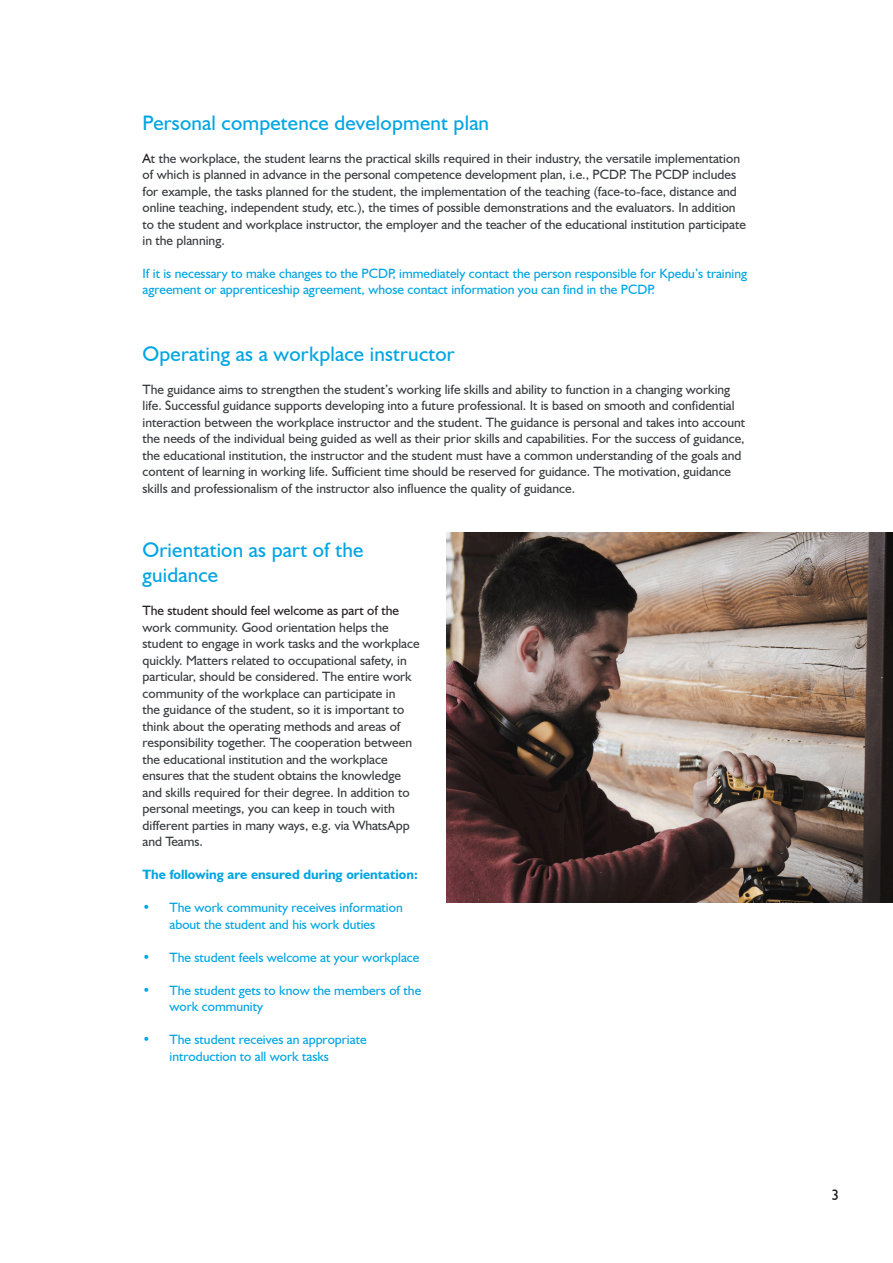
<style>
.page{position:relative;width:893px;height:1263px;background:#fff}
.page>*{position:absolute;margin:0;border:0;box-sizing:border-box;transform-origin:0 0}
.subheader{font:21px/25.2px "Humanist 521 BT";letter-spacing:.01em;color:#00a5e3}
.t1{font:15px "Humanist 521 BT";color:#231f20}
.subheader-2{font:13.5px/16.5px "Humanist 521 BT";color:#393d3f}
.subheader-3{font:13.5px/16.5px "Humanist 521 BT";color:#00a5e3}
.subheader-4{font:700 13.5px "Humanist 521 BT";color:#00a5e3}
.s1{color:#231f20}
</style>
<div class="page">
<img style="left:446px;top:533px;width:447px;height:370px">
<p class="subheader" style="left:143px;top:109px;width:348px">Personal competence development plan</p>
<p class="subheader-2" style="left:143px;top:149px;width:605px"><span class="s1">A</span>t the workplace, the student learns the practical skills required in their industry, the versatile implementation of which is planned in advance in the personal competence development plan, i.e., PCDP. The PCDP includes for example, the tasks planned for the student, the implementation of the teaching (face-to-face, distance and online teaching, independent study, etc.), the times of possible demonstrations and the evaluators. In addition to the student and workplace instructor, the employer and the teacher of the educational institution participate in the planning.</p>
<p class="subheader-3" style="left:143px;top:265px;width:606px">If it is necessary to make changes to the PCDP, immediately contact the person responsible for Kpedu’s training agreement or apprenticeship agreement, whose contact information you can find in the PCDP.</p>
<p class="subheader" style="left:143px;top:341px;width:314px">Operating as a workplace instructor</p>
<p class="subheader-2" style="left:143px;top:381px;width:604px">The guidance aims to strengthen the student’s working life skills and ability to function in a changing working life. Successful guidance supports developing into a future professional. It is based on smooth and confidential interaction between the workplace instructor and the student. The guidance is personal and takes into account the needs of the individual being guided as well as their prior skills and capabilities. For the success of guidance, the educational institution, the instructor and the student must have a common understanding of the goals and content of learning in working life. Sufficient time should be reserved for guidance. The motivation, guidance skills and professionalism of the instructor also influence the quality of guidance.</p>
<p class="subheader" style="left:143px;top:537px;width:222px">Orientation as part of the guidance</p>
<p class="subheader-2" style="left:143px;top:602px;width:279px"><span class="s1">The student should feel welcome as part of the </span>work community. Good orientation helps the student to engage in work tasks and the workplace quickly. Matters related to occupational safety, in particular, should be considered. The entire work community of the workplace can participate in<br>the guidance of the student, so it is important to think about the operating methods and areas of responsibility together. The cooperation between the educational institution and the workplace ensures that the student obtains the knowledge and skills required for their degree. In addition to personal meetings, you can keep in touch with different parties in many ways, e.g. via WhatsApp and Teams.</p>
<p class="subheader-4" style="left:143px;top:866px;width:277px">The following are ensured during orientation:</p>
<p class="subheader-3" style="left:143px;top:899px;width:262px;text-align:center">• The work community receives information about the student and his work duties</p>
<p class="subheader-3" style="left:143px;top:948px;width:278px">• The student feels welcome at your workplace</p>
<p class="subheader-3" style="left:170px;top:981px;width:253px;text-indent:-27px">• The student gets to know the members of the work community</p>
<p class="subheader-3" style="left:170px;top:1031px;width:199px;text-indent:-27px">• The student receives an appropriate introduction to all work tasks</p>
<p class="t1" style="left:831px;top:1185px;width:9px">3</p>
</div>
